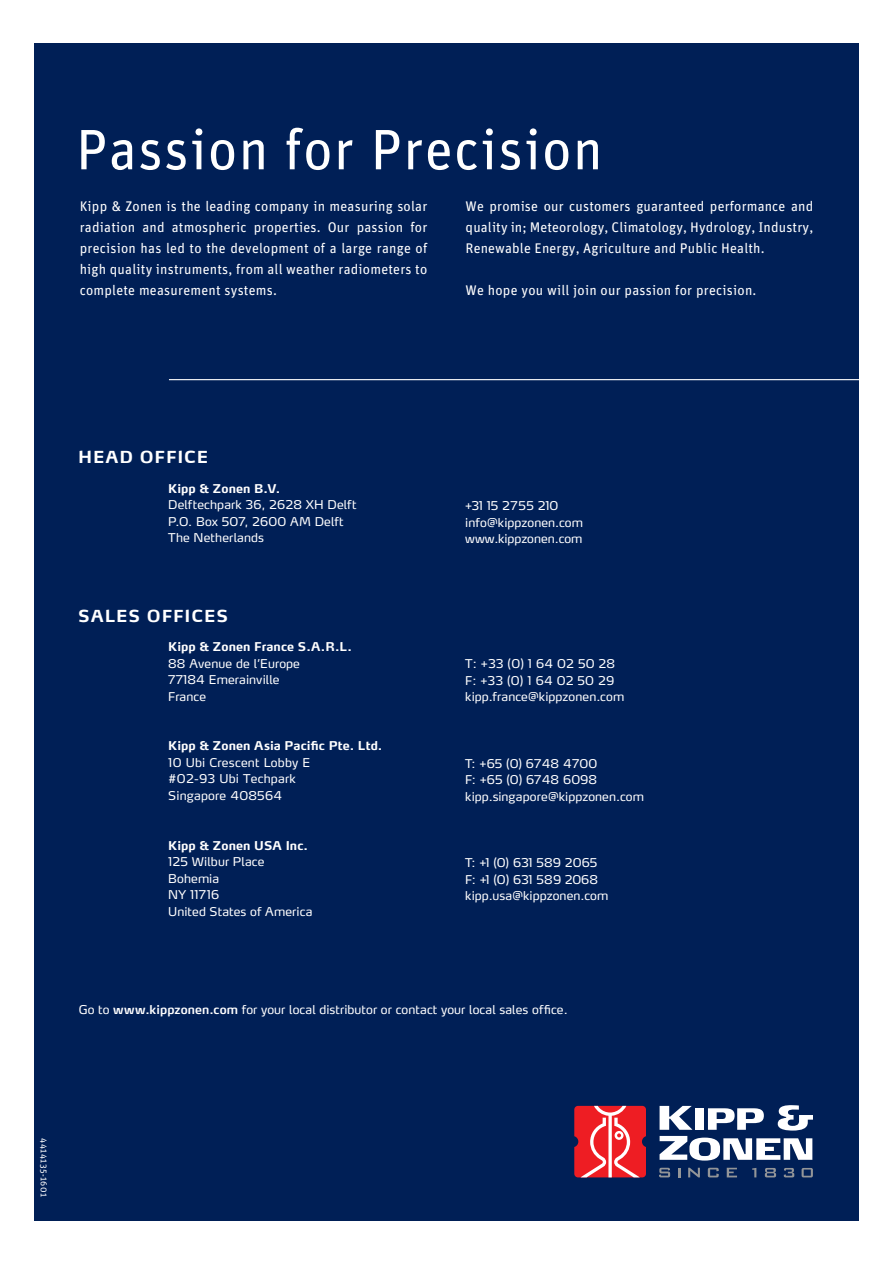
<style>
.page{position:relative;width:893px;height:1263px;background:#fff}
.page>*{position:absolute;margin:0;border:0;box-sizing:border-box;transform-origin:0 0}
.t1{font:57px "Unit Pro";letter-spacing:.02em;color:#fff}
.t2{font:700 16.5px "Max CE";letter-spacing:.06em;color:#fff}
.t3{font:13.95px/21px "Unit Pro";letter-spacing:.015em;color:#fff;text-align:justify}
.t4{font:12px/16.5px "Max LF";letter-spacing:.01em;color:#fff}
.t5{font:700 12px "Max LF";letter-spacing:.015em;color:#fff}
.t6{font:12px "Max";letter-spacing:.01em;color:#fff}
.t7{font:9px "Unit Pro";letter-spacing:.045em;color:#fff}
.s1{font-weight:600}
</style>
<div class="page">
<div style="left:34px;top:43px;width:825px;height:1177px;background:#001f56"></div>
<hr style="left:169px;top:379px;width:690px;height:1px;background:#fff">
<svg style="left:659px;top:1168px;width:11px;height:9px"></svg>
<svg style="left:678px;top:1168px;width:2px;height:9px"></svg>
<svg style="left:688px;top:1168px;width:12px;height:9px"></svg>
<svg style="left:708px;top:1168px;width:11px;height:9px"></svg>
<svg style="left:727px;top:1168px;width:10px;height:9px"></svg>
<svg style="left:752px;top:1168px;width:4px;height:9px"></svg>
<svg style="left:765px;top:1168px;width:11px;height:9px"></svg>
<svg style="left:784px;top:1168px;width:10px;height:9px"></svg>
<svg style="left:802px;top:1168px;width:11px;height:9px"></svg>
<svg style="left:660px;top:1106px;width:32px;height:24px"></svg>
<div style="left:695px;top:1108px;width:8px;height:22px;background:#fff"></div>
<svg style="left:708px;top:1108px;width:56px;height:22px"></svg>
<svg style="left:778px;top:1105px;width:35px;height:25px"></svg>
<svg style="left:660px;top:1136px;width:152px;height:24px"></svg>
<svg style="left:574px;top:1106px;width:72px;height:71px;background:#ec444a"></svg>
<h1 class="t1" style="left:76px;top:113px;width:528px">Passion for Precision</h1>
<p class="t3" style="left:80px;top:196px;width:349px">Kipp &amp; Zonen is the leading company in measuring solar radiation and atmospheric properties. Our passion for precision has led to the development of a large range of high quality instruments, from all weather radiometers to complete measurement systems.</p>
<p class="t3" style="left:466px;top:196px;width:349px">We promise our customers guaranteed performance and quality in; Meteorology, Climatology, Hydrology, Industry, Renewable Energy, Agriculture and Public Health.</p>
<p class="t3" style="left:466px;top:280px;width:292px">We hope you will join our passion for precision.</p>
<h2 class="t2" style="left:78px;top:447px;width:131px">HEAD OFFICE</h2>
<p class="t5" style="left:168px;top:481px;width:114px">Kipp &amp; Zonen B.V.</p>
<p class="t4" style="left:168px;top:496px;width:190px">Delftechpark 36, 2628 XH Delft<br>P.O. Box 507, 2600 AM Delft<br>The Netherlands</p>
<p class="t4" style="left:465px;top:497px;width:119px">+31 15 2755 210 info@kippzonen.com www.kippzonen.com</p>
<h2 class="t2" style="left:78px;top:605px;width:151px">SALES OFFICES</h2>
<p class="t5" style="left:168px;top:639px;width:185px">Kipp &amp; Zonen France S.A.R.L.</p>
<p class="t4" style="left:168px;top:655px;width:133px">88 Avenue de l’Europe<br>77184 Emerainville<br>France</p>
<p class="t4" style="left:465px;top:655px;width:160px">T: +33 (0) 1 64 02 50 28<br>F: +33 (0) 1 64 02 50 29 kipp.france@kippzonen.com</p>
<p class="t5" style="left:168px;top:738px;width:216px">Kipp &amp; Zonen Asia Pacific Pte. Ltd.</p>
<p class="t4" style="left:168px;top:754px;width:143px">10 Ubi Crescent Lobby E #02-93 Ubi Techpark<br>Singapore 408564</p>
<p class="t4" style="left:465px;top:755px;width:180px">T: +65 (0) 6748 4700<br>F: +65 (0) 6748 6098 kipp.singapore@kippzonen.com</p>
<p class="t5" style="left:168px;top:838px;width:141px">Kipp &amp; Zonen USA Inc.</p>
<p class="t4" style="left:168px;top:853px;width:146px">125 Wilbur Place<br>Bohemia<br>NY 11716<br>United States of America</p>
<p class="t4" style="left:465px;top:854px;width:145px">T: +1 (0) 631 589 2065<br>F: +1 (0) 631 589 2068 kipp.usa@kippzonen.com</p>
<p class="t6" style="left:79px;top:1002px;width:490px">Go to <span class="s1">www.kippzonen.com</span> for your local distributor or contact your local sales office.</p>
<p class="t7" style="left:50px;top:1138px;width:61px;rotate:90deg">4414135-1601</p>
</div>
